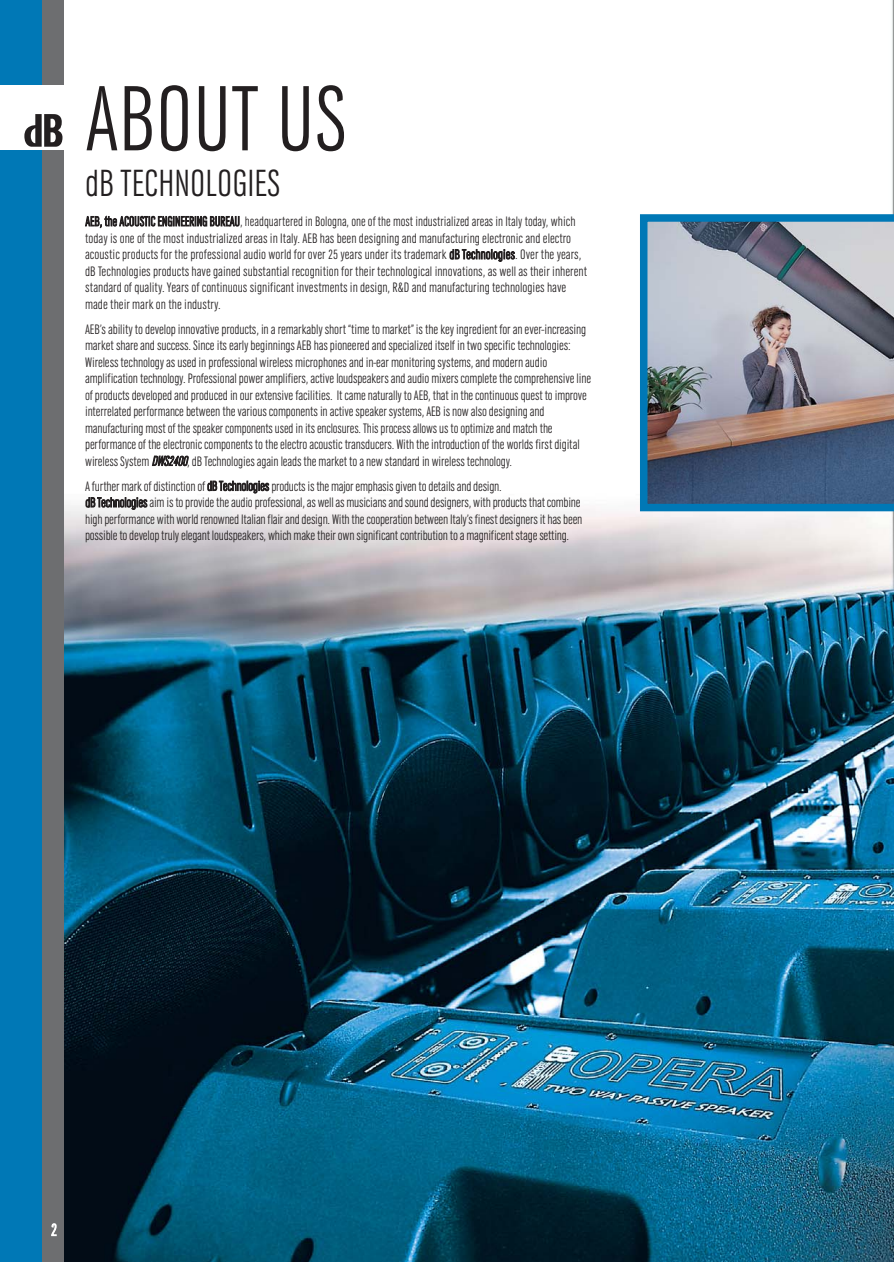
<style>
.page{position:relative;width:894px;height:1262px;background:#fff}
.page>*{position:absolute;margin:0;border:0;box-sizing:border-box;transform-origin:0 0}
.t1{font:96.3px "URW Grotesk E Lig Con";color:#231f20}
.t2{font:39.3px "URW Grotesk E Lig Con";color:#231f20}
.t3{font:18px "URW Grotesk E Lig Con";color:#fff}
.t4{font:14.25px/16.5px "URW Grotesk E Lig Con";letter-spacing:-.01em;color:#231f20}
.t5{font:14.25px/16.5px "URW Grotesk E Lig Con";letter-spacing:-.01em;color:#231f20;scale:.96 1}
.s1{font-style:italic}
</style>
<div class="page">
<img style="left:0;top:0;width:893px;height:1262px">
<h1 class="t1" style="left:85px;top:86px;width:263px">ABOUT US</h1>
<h2 class="t2" style="left:85px;top:170px;width:196px">dB TECHNOLOGIES</h2>
<p class="t5" style="left:85px;top:214px;width:524px">AEB, the ACOUSTIC ENGINEERING BUREAU, headquartered in Bologna, one of the most industrialized areas in Italy today, which today is one of the most industrialized areas in Italy. AEB has been designing and manufacturing electronic and electro acoustic products for the professional audio world for over 25 years under its trademark dB Technologies. Over the years, dB Technologies products have gained substantial recognition for their technological innovations, as well as their inherent standard of quality. Years of continuous significant investments in design, R&amp;D and manufacturing technologies have made their mark on the industry.</p>
<p class="t4" style="left:85px;top:322px;width:507px">AEB’s ability to develop innovative products, in a remarkably short “time to market” is the key ingredient for an ever-increasing market share and success. Since its early beginnings AEB has pioneered and specialized itself in two specific technologies:<br>Wireless technology as used in professional wireless microphones and in-ear monitoring systems, and modern audio amplification technology. Professional power amplifiers, active loudspeakers and audio mixers complete the comprehensive line of products developed and produced in our extensive facilities. It came naturally to AEB, that in the continuous quest to improve interrelated performance between the various components in active speaker systems, AEB is now also designing and manufacturing most of the speaker components used in its enclosures. This process allows us to optimizeand match the performance of the electronic components to the electro acoustic transducers. With the introduction of the worlds first digital wireless System <span class="s1">DWS2400</span>, dB Technologies again leads the market to a new standard in wireless technology.</p>
<p class="t4" style="left:85px;top:479px;width:498px">A further mark of distinction of dB Technologies products is the major emphasis given to details and design.<br>dB Technologies aim is to provide the audio professional, as well as musicians and sound designers, with products that combine high performance with world renowned Italian flair and design. With the cooperation between Italy’s finest designers it has been possible to develop truly elegant loudspeakers, which make their own significant contribution to a magnificent stage setting.</p>
<p class="t3" style="left:51px;top:1223px;width:8px">2</p>
</div>
